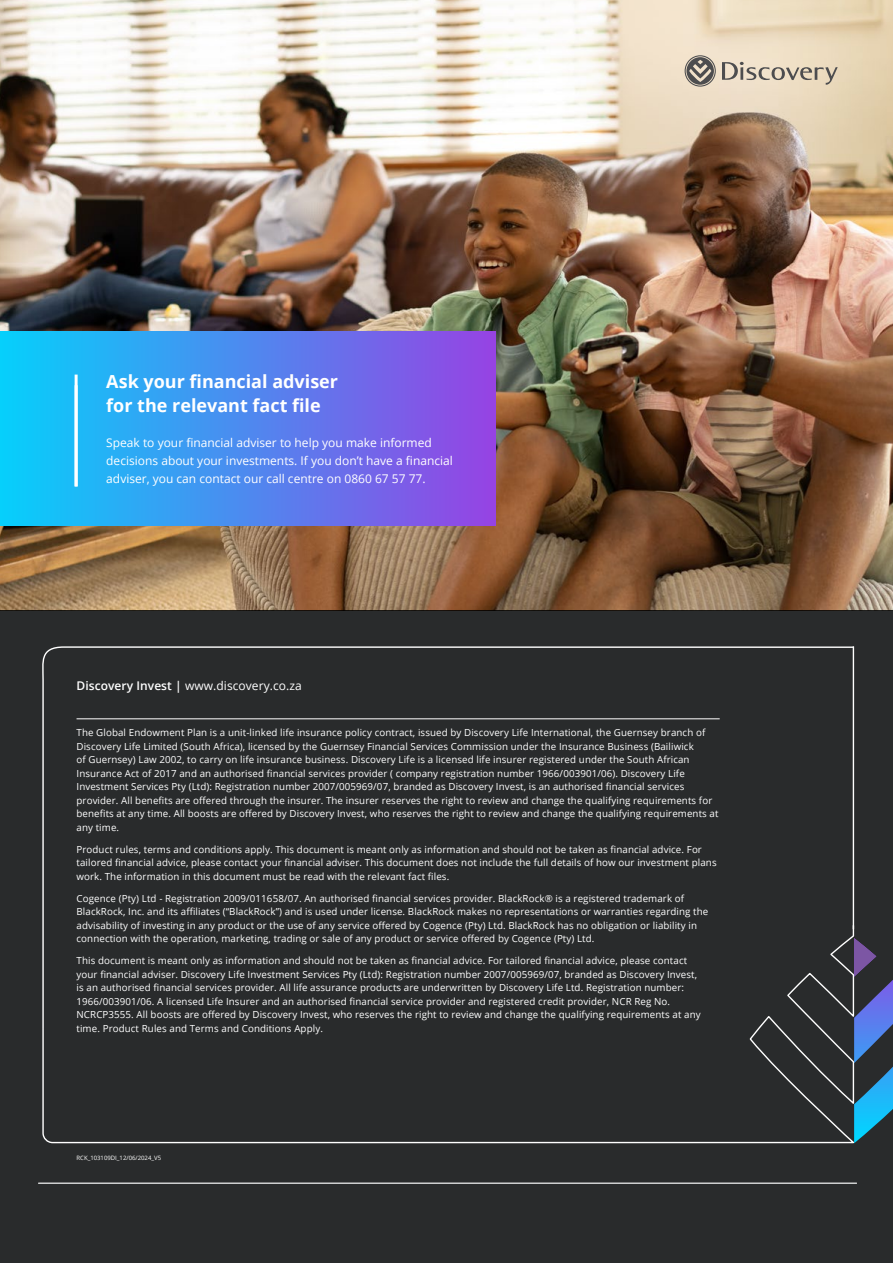
<style>
.page{position:relative;width:893px;height:1263px;background:#fff}
.page>*{position:absolute;margin:0;border:0;box-sizing:border-box;transform-origin:0 0}
.t1{font:700 18px/24px "Open Sans";color:#fff}
.t2{font:12px/18px "Open Sans";color:#fff}
.t3{font:9.75px/13.5px "Open Sans";letter-spacing:.01em;color:#fff}
.t4{font:6px "Open Sans";color:#fff}
.s1{font-weight:600}
</style>
<div class="page">
<img style="left:0;top:0;width:893px;height:610px">
<svg style="left:722px;top:62px;width:116px;height:23px;background:#cabeab"></svg>
<svg style="left:685px;top:55px;width:31px;height:32px"></svg>
<div style="left:0;top:332px;width:495px;height:193px;background:linear-gradient(to right,#07d0fb,#9643e3)"></div>
<hr style="left:75px;top:375px;width:3px;height:111px;background:#fff">
<div style="left:0;top:610px;width:893px;height:653px;background:#292b2c"></div>
<hr style="left:38px;top:1183px;width:819px;height:1px;background:#d1d3d4">
<svg style="left:855px;top:939px;width:38px;height:204px"></svg>
<svg style="left:42px;top:1030px;width:813px;height:114px"></svg>
<svg style="left:42px;top:646px;width:813px;height:384px"></svg>
<hr style="left:853px;top:646px;width:1px;height:283px;background:#fff">
<h1 class="t1" style="left:106px;top:369px;width:233px">Ask your financial adviser for the relevant fact file</h1>
<p class="t2" style="left:106px;top:433px;width:348px">Speak to your financial adviser to help you make informed decisions about your investments. If you don’t have a financial adviser, you can contact our call centre on 0860 67 57 77.</p>
<p class="t2" style="left:77px;top:676px;width:227px"><span class="s1">Discovery Invest |</span> www.discovery.co.za</p>
<p class="t3" style="left:77px;top:726px;width:643px">The Global Endowment Plan is a unit-linked life insurance policy contract, issued by Discovery Life International, the Guernsey branch of Discovery Life Limited (South Africa), licensed by the Guernsey Financial Services Commission under the Insurance Business (Bailiwick<br>of Guernsey) Law 2002, to carry on life insurance business. Discovery Life is a licensed life insurer registered under the South African Insurance Act of 2017 and an authorised financial services provider ( company registration number 1966/003901/06). Discovery Life Investment Services Pty (Ltd): Registration number 2007/005969/07, branded as Discovery Invest, is an authorised financial services provider. All benefits are offered through the insurer. The insurer reserves the right to review and change the qualifying requirements for benefits at any time. All boosts are offered by Discovery Invest, who reserves the right to review and change the qualifying requirements at any time.</p>
<p class="t3" style="left:77px;top:842px;width:642px">Product rules, terms and conditions apply. This document is meant only as information and should not be taken as financial advice. For tailored financial advice, please contact your financial adviser. This document does not include the full details of how our investment plans work. The information in this document must be read with the relevant fact files.</p>
<p class="t3" style="left:77px;top:891px;width:633px">Cogence (Pty) Ltd - Registration 2009/011658/07. An authorised financial services provider. BlackRock® is a registered trademark of BlackRock, Inc. and its affiliates (“BlackRock”) and is used under license. BlackRock makes no representations or warranties regarding the advisability of investing in any product or the use of any service offered by Cogence (Pty) Ltd. BlackRock has no obligation or liability in connection with the operation, marketing, trading or sale of any product or service offered by Cogence (Pty) Ltd.</p>
<p class="t3" style="left:77px;top:954px;width:626px">This document is meant only as information and should not be taken as financial advice. For tailored financial advice, please contact your financial adviser. Discovery Life Investment Services Pty (Ltd): Registration number 2007/005969/07, branded as Discovery Invest, is an authorised financial services provider. All life assurance products are underwritten by Discovery Life Ltd. Registration number:<br>1966/003901/06. A licensed Life Insurer and an authorised financial service provider and registered credit provider, NCR Reg No.<br>NCRCP3555. All boosts are offered by Discovery Invest, who reserves the right to review and change the qualifying requirements at any time. Product Rules and Terms and Conditions Apply.</p>
<p class="t4" style="left:77px;top:1153px;width:86px">RCK_103109DI_12/06/2024_V5</p>
</div>
